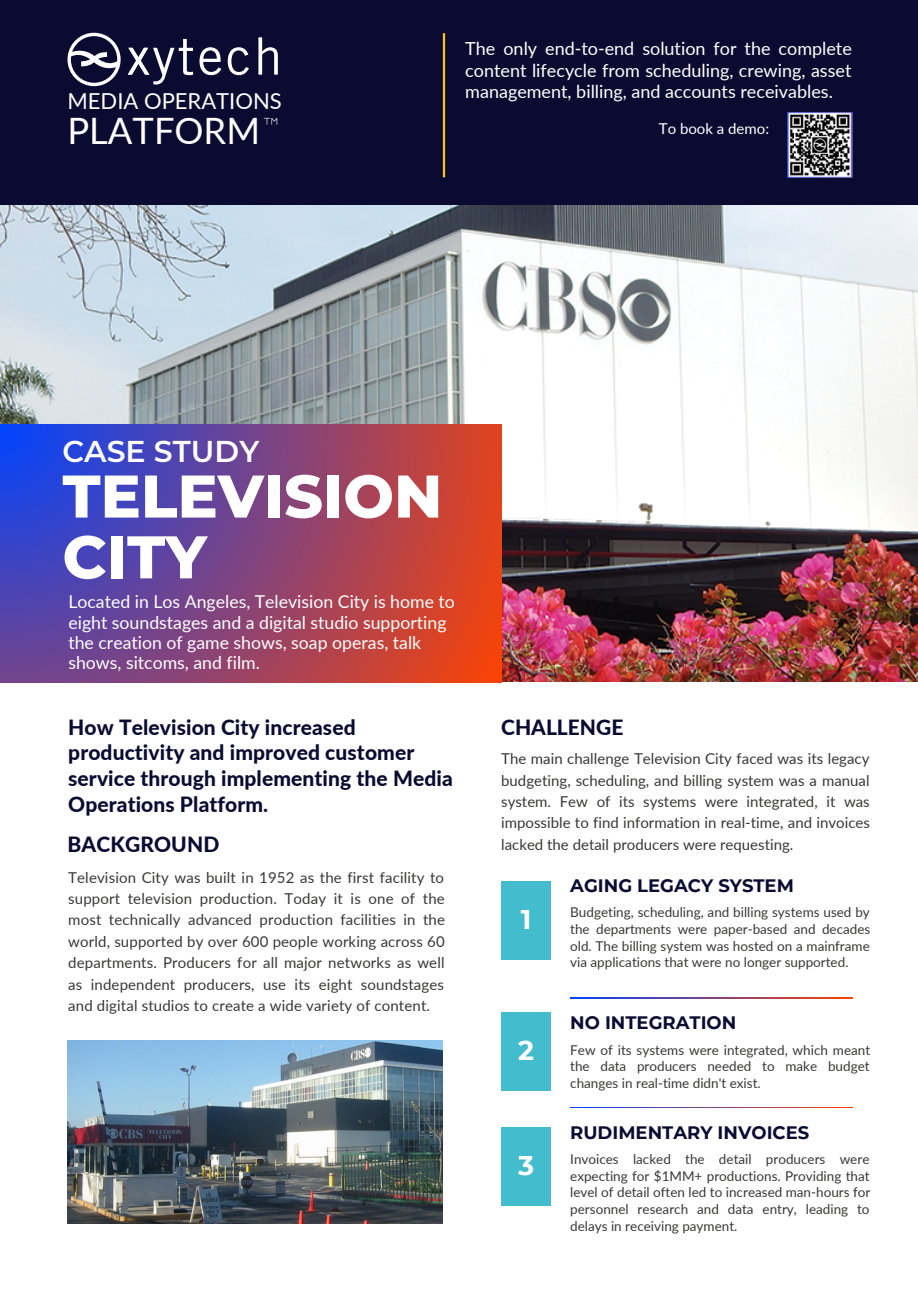
<style>
.page{position:relative;width:918px;height:1289px;background:#fff}
.page>*{position:absolute;margin:0;border:0;box-sizing:border-box;transform-origin:0 0}
.t1{font:800 60px "Montserrat";color:#fff}
.t2{font:36.3px "Lato";color:#fff}
.t3{font:600 30px "Montserrat";color:#fff}
.t4{font:700 27px "Montserrat";color:#fff}
.t5{font:22.05px "Lato";color:#fff}
.t6{font:800 21px/25.8px "Lato";letter-spacing:.005em;color:#0b0b32}
.t7{font:18px/21.3px "Lato";color:#fff;text-align:justify}
.t8{font:700 18px "Montserrat";color:#0b0b32}
.t9{font:17.7px/20.2px "Lato";color:#fff}
.t10{font:15px/21.3px "Lato";letter-spacing:.005em;color:#383837;text-align:justify}
.t11{font:15px "Lato";color:#fff}
.t12{font:13.5px/16.8px "Lato";color:#383837;text-align:justify}
</style>
<div class="page">
<img style="left:0;top:205px;width:918px;height:476px">
<div style="left:0;top:0;width:918px;height:205px;background:#0b0b32"></div>
<img style="left:68px;top:1040px;width:374px;height:182px">
<svg style="left:0;top:424px;width:501px;height:258px;background:#854379"></svg>
<svg style="left:258px;top:37px;width:20px;height:38px"></svg>
<svg style="left:228px;top:47px;width:21px;height:28px"></svg>
<svg style="left:200px;top:47px;width:21px;height:28px"></svg>
<svg style="left:128px;top:39px;width:65px;height:45px"></svg>
<svg style="left:68px;top:33px;width:53px;height:53px"></svg>
<svg style="left:264px;top:118px;width:13px;height:7px"></svg>
<div style="left:501px;top:1127px;width:50px;height:78px;background:#43bccd"></div>
<div style="left:501px;top:1012px;width:50px;height:78px;background:#43bccd"></div>
<div style="left:501px;top:881px;width:50px;height:78px;background:#43bccd"></div>
<hr style="left:443px;top:33px;width:2px;height:144px;background:#f9c80e">
<img style="left:787px;top:112px;width:66px;height:66px">
<p class="t5" style="left:68px;top:87px;width:216px">MEDIA OPERATIONS</p>
<p class="t2" style="left:68px;top:108px;width:194px">PLATFORM</p>
<p class="t7" style="left:465px;top:38px;width:388px">The only end-to-end solution for the complete content lifecycle from scheduling, crewing, asset management, billing, and accounts receivables.</p>
<p class="t11" style="left:659px;top:119px;width:112px">To book a demo:</p>
<p class="t3" style="left:63px;top:433px;width:198px">CASE STUDY</p>
<p class="t1" style="left:63px;top:459px;width:381px">TELEVISION</p>
<p class="t1" style="left:63px;top:520px;width:146px">CITY</p>
<p class="t9" style="left:68px;top:591px;width:388px">Located in Los Angeles, Television City is home to eight soundstages and a digital studio supporting the creation of game shows, soap operas, talk shows, sitcoms, and film.</p>
<p class="t6" style="left:68px;top:713px;width:386px">How Television City increased productivity and improved customer service through implementing the Media<br>Operations Platform.</p>
<p class="t6" style="left:68px;top:830px;width:153px">BACKGROUND</p>
<p class="t10" style="left:68px;top:866px;width:378px">Television City was built in 1952 as the first facility to support television production. Today it is one of the most technically advanced production facilities in the world, supported by over 600 people working across 60 departments. Producers for all major networks as well as independent producers, use its eight soundstages and digital studios to create a wide variety of content.</p>
<p class="t6" style="left:501px;top:714px;width:124px">CHALLENGE</p>
<p class="t10" style="left:501px;top:747px;width:370px">The main challenge Television City faced was its legacy budgeting, scheduling, and billing system was a manual system. Few of its systems were integrated, it was impossible to find information in real-time, and invoices lacked the detail producers were requesting.</p>
<p class="t8" style="left:570px;top:874px;width:225px">AGING LEGACY SYSTEM</p>
<p class="t4" style="left:521px;top:902px;width:12px">1</p>
<p class="t12" style="left:570px;top:903px;width:302px">Budgeting, scheduling, and billing systems used by the departments were paper-based and decades old. The billing system was hosted on a mainframe via applications that were no longer supported.</p>
<p class="t8" style="left:570px;top:1011px;width:168px">NO INTEGRATION</p>
<p class="t4" style="left:518px;top:1033px;width:17px">2</p>
<p class="t12" style="left:570px;top:1040px;width:301px">Few of its systems were integrated, which meant the data producers needed to make budget changes in real-time didn't exist.</p>
<p class="t8" style="left:570px;top:1121px;width:241px">RUDIMENTARY INVOICES</p>
<p class="t4" style="left:518px;top:1148px;width:17px">3</p>
<p class="t12" style="left:570px;top:1149px;width:302px">Invoices lacked the detail producers were expecting for $1MM+ productions. Providing that level of detail often led to increased man-hours for personnel research and data entry, leading to delays in receiving payment.</p>
</div>
